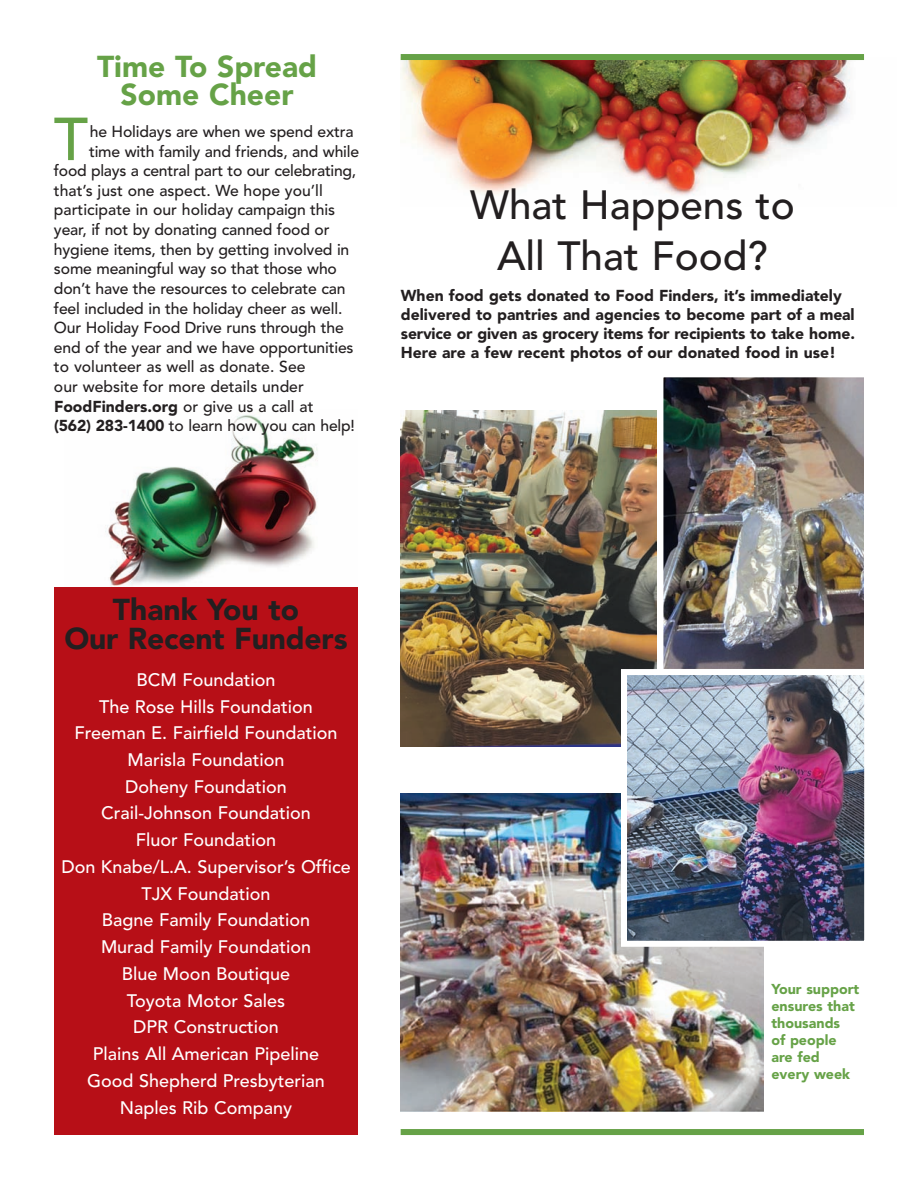
<style>
.page{position:relative;width:918px;height:1188px;background:#fff}
.page>*{position:absolute;margin:0;border:0;box-sizing:border-box;transform-origin:0 0}
.t1{font:500 60px "Avenir";color:#66a247}
.t2{font:500 40.5px/50.4px "Avenir";color:#231f20;text-align:center}
.t3{font:900 30px/28.5px "Avenir";letter-spacing:-.005em;color:#231f20;text-align:center}
.t4{font:900 30px/28.5px "Avenir";color:#66a247;text-align:center}
.t5{font:500 18px/26.7px "Avenir";color:#fff;text-align:center}
.t6{font:500 15.75px "Avenir";letter-spacing:-.01em;color:#231f20}
.t7{font:900 15.75px/18.9px "Avenir";color:#231f20}
.t8{font:900 14.25px/17.1px "Avenir";color:#66a247}
.s1{font-weight:500}
.s2{font-weight:900}
</style>
<div class="page">
<img style="left:105px;top:412px;width:213px;height:175px">
<div style="left:54px;top:587px;width:304px;height:547px;background:#b70f17"></div>
<img style="left:401px;top:60px;width:452px;height:136px">
<div style="left:401px;top:54px;width:463px;height:6px;background:#66a247"></div>
<div style="left:401px;top:1129px;width:463px;height:6px;background:#66a247"></div>
<img style="left:664px;top:378px;width:199px;height:291px">
<div style="left:657px;top:371px;width:213px;height:305px;border:6px solid #fff"></div>
<img style="left:401px;top:794px;width:363px;height:317px">
<img style="left:401px;top:411px;width:256px;height:335px">
<img style="left:628px;top:676px;width:235px;height:264px">
<div style="left:621px;top:669px;width:249px;height:278px;border:6px solid #fff"></div>
<h3 class="t4" style="left:97px;top:55px;width:222px">Time To Spread<br>Some Cheer</h3>
<p class="t6" style="left:90px;top:125px;width:265px">he Holidays are when we spend extra</p>
<p class="t6" style="left:89px;top:145px;width:272px">time with family and friends, and while</p>
<p class="t6" style="left:54px;top:164px;width:304px">food plays a central part to our celebrating,</p>
<p class="t6" style="left:54px;top:184px;width:270px">that’s just one aspect. We hope you’ll</p>
<p class="t6" style="left:54px;top:204px;width:283px">participate in our holiday campaign this</p>
<p class="t6" style="left:54px;top:223px;width:277px">year, if not by donating canned food or</p>
<p class="t6" style="left:54px;top:243px;width:297px">hygiene items, then by getting involved in</p>
<p class="t6" style="left:54px;top:262px;width:284px">some meaningful way so that those who</p>
<p class="t6" style="left:54px;top:282px;width:293px">don’t have the resources to celebrate can</p>
<p class="t6" style="left:54px;top:302px;width:290px">feel included in the holiday cheer as well.</p>
<p class="t6" style="left:54px;top:321px;width:291px">Our Holiday Food Drive runs through the</p>
<p class="t6" style="left:54px;top:341px;width:301px">end of the year and we have opportunities</p>
<p class="t6" style="left:54px;top:360px;width:253px">to volunteer as well as donate. See</p>
<p class="t6" style="left:54px;top:380px;width:251px">our website for more details under</p>
<p class="t7" style="left:54px;top:398px;width:261px">FoodFinders.org <span class="s1">or give us a call at</span></p>
<p class="t6" style="left:54px;top:419px;width:303px"><span class="s2">(562) 283-1400</span> to learn how you can help!</p>
<h1 class="t1" style="left:54px;top:115px;width:36px">T</h1>
<h2 class="t2" style="left:470px;top:183px;width:326px">What Happens to<br>All That Food?</h2>
<p class="t7" style="left:401px;top:288px;width:456px">When food gets donated to Food Finders, it’s immediately delivered to pantries and agencies to become part of a meal service or given as grocery items for recipients to take home.<br>Here are a few recent photos of our donated food in use!</p>
<h3 class="t3" style="left:64px;top:598px;width:285px">Thank You to<br>Our Recent Funders</h3>
<p class="t5" style="left:61px;top:668px;width:291px">BCM Foundation<br>The Rose Hills Foundation<br>Freeman E. Fairfield Foundation<br>Marisla Foundation<br>Doheny Foundation<br>Crail-Johnson Foundation<br>Fluor Foundation<br>Don Knabe/L.A. Supervisor’s Office<br>TJX Foundation<br>Bagne Family Foundation<br>Murad Family Foundation<br>Blue Moon Boutique<br>Toyota Motor Sales<br>DPR Construction<br>Plains All American Pipeline<br>Good Shepherd Presbyterian<br>Naples Rib Company</p>
<p class="t8" style="left:771px;top:981px;width:89px">Your support ensures that thousands<br>of people are fed every week</p>
</div>
